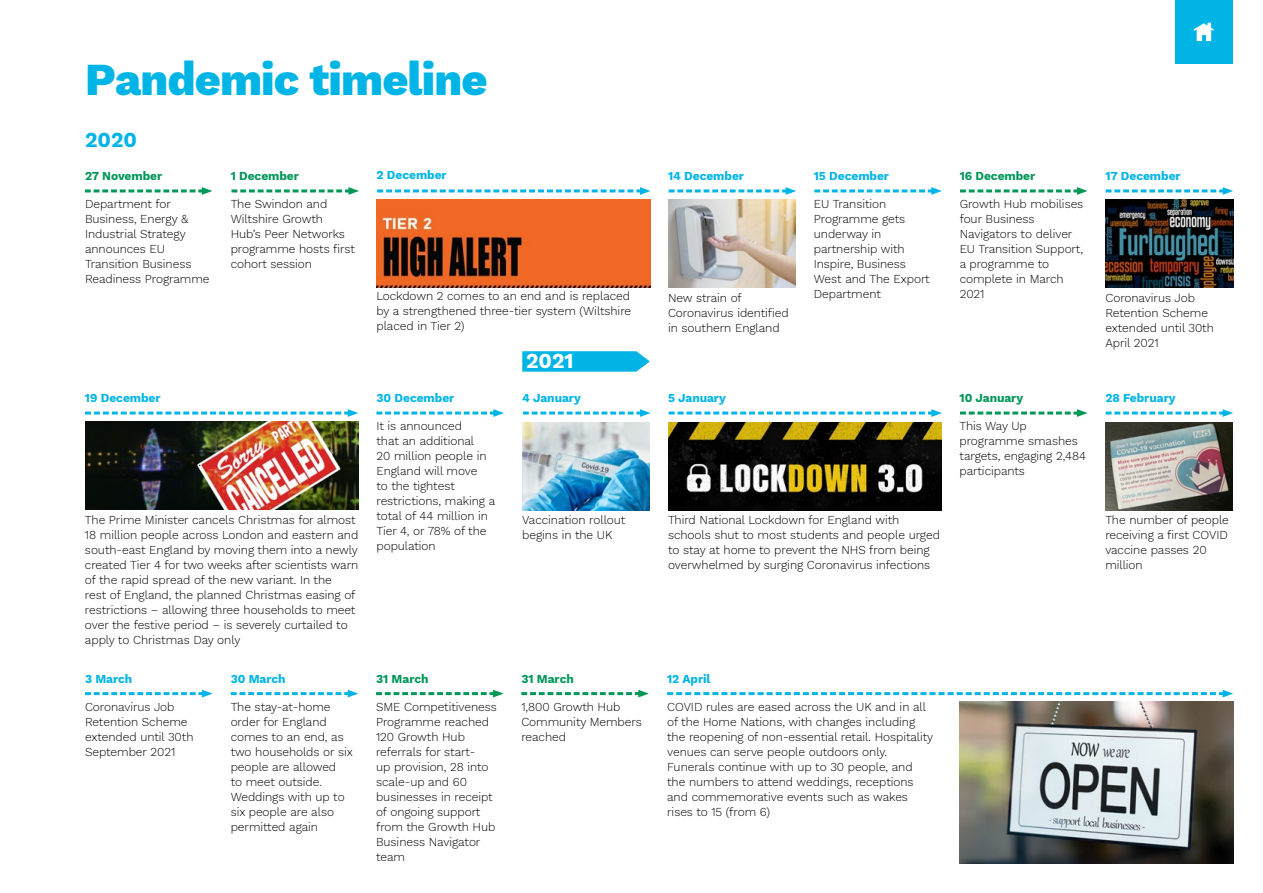
<style>
.page{position:relative;width:1263px;height:893px;background:#fff}
.page>*{position:absolute;margin:0;border:0;box-sizing:border-box;transform-origin:0 0}
.t1{font:800 45px "Work Sans";letter-spacing:-.02em;color:#00b5e5}
.t2{font:700 21px "Work Sans";color:#00b5e5}
.t3{font:700 21px "Work Sans";color:#fff}
.t4{font:300 12px/15px "Work Sans";letter-spacing:-.005em;color:#000}
.t5{font:700 12px "Work Sans";letter-spacing:-.005em;color:#00b5e5}
.t6{font:700 12px "Work Sans";letter-spacing:-.005em;color:#009758}
</style>
<div class="page">
<svg style="left:231px;top:187px;width:128px;height:8px"></svg>
<svg style="left:85px;top:187px;width:127px;height:8px"></svg>
<svg style="left:376px;top:409px;width:128px;height:8px"></svg>
<svg style="left:377px;top:187px;width:273px;height:8px"></svg>
<svg style="left:523px;top:409px;width:127px;height:8px"></svg>
<svg style="left:667px;top:690px;width:566px;height:7px"></svg>
<svg style="left:669px;top:187px;width:127px;height:8px"></svg>
<svg style="left:669px;top:409px;width:273px;height:8px"></svg>
<svg style="left:814px;top:187px;width:128px;height:8px"></svg>
<svg style="left:960px;top:409px;width:127px;height:8px"></svg>
<svg style="left:960px;top:187px;width:127px;height:8px"></svg>
<svg style="left:1106px;top:409px;width:127px;height:8px"></svg>
<svg style="left:1106px;top:187px;width:127px;height:8px"></svg>
<svg style="left:85px;top:690px;width:128px;height:7px"></svg>
<svg style="left:376px;top:690px;width:128px;height:7px"></svg>
<svg style="left:521px;top:690px;width:128px;height:7px"></svg>
<svg style="left:85px;top:409px;width:273px;height:8px"></svg>
<svg style="left:231px;top:690px;width:127px;height:7px"></svg>
<img style="left:668px;top:200px;width:128px;height:88px">
<img style="left:1105px;top:200px;width:128px;height:88px">
<img style="left:85px;top:422px;width:273px;height:88px">
<img style="left:376px;top:200px;width:274px;height:88px">
<img style="left:522px;top:422px;width:128px;height:88px">
<img style="left:1105px;top:422px;width:128px;height:88px">
<img style="left:668px;top:422px;width:273px;height:88px">
<svg style="left:522px;top:351px;width:128px;height:21px;background:#14bbe7"></svg>
<img style="left:959px;top:701px;width:275px;height:162px">
<div style="left:1176px;top:0;width:57px;height:64px;background:#00b5e5"></div>
<svg style="left:1194px;top:23px;width:20px;height:18px"></svg>
<h1 class="t1" style="left:85px;top:45px;width:404px">Pandemic timeline</h1>
<h2 class="t2" style="left:85px;top:124px;width:54px">2020</h2>
<p class="t5" style="left:376px;top:166px;width:72px">2 December</p>
<p class="t6" style="left:231px;top:167px;width:70px">1 December</p>
<p class="t4" style="left:231px;top:196px;width:126px">The Swindon and<br>Wiltshire Growth<br>Hub’s Peer Networks programme hosts first cohort session</p>
<p class="t6" style="left:85px;top:167px;width:79px">27 November</p>
<p class="t4" style="left:85px;top:196px;width:126px">Department for<br>Business, Energy &amp;<br>Industrial Strategy announces EU<br>Transition Business<br>Readiness Programme</p>
<p class="t4" style="left:376px;top:288px;width:256px;text-align:justify">Lockdown 2 comes to an end and is replaced by a strengthened three-tier system (Wiltshire placed in Tier 2)</p>
<p class="t5" style="left:85px;top:389px;width:77px">19 December</p>
<p class="t4" style="left:85px;top:512px;width:275px">The Prime Minister cancels Christmas for almost 18 million people across London and eastern and south-east England by moving them into a newly created Tier 4 for two weeks after scientists warn of the rapid spread of the new variant. In the<br>rest of England, the planned Christmas easing of restrictions – allowing three households to meet over the festive period – is severely curtailed to apply to Christmas Day only</p>
<p class="t5" style="left:85px;top:670px;width:49px">3 March</p>
<p class="t4" style="left:85px;top:699px;width:110px">Coronavirus Job<br>Retention Scheme extended until 30th<br>September 2021</p>
<p class="t5" style="left:231px;top:670px;width:57px">30 March</p>
<p class="t4" style="left:231px;top:699px;width:124px">The stay-at-home order for England comes to an end, as two households or six people are allowed<br>to meet outside.<br>Weddings with up to six people are also permitted again</p>
<p class="t5" style="left:376px;top:389px;width:79px">30 December</p>
<p class="t4" style="left:376px;top:418px;width:120px">It is announced<br>that an additional<br>20 million people in<br>England will move<br>to the tightest restrictions, making a total of 44 million in<br>Tier 4, or 78% of the population</p>
<p class="t6" style="left:376px;top:670px;width:54px">31 March</p>
<p class="t4" style="left:376px;top:699px;width:122px">SME Competitiveness<br>Programme reached<br>120 Growth Hub referrals for start-<br>up provision, 28 into scale-up and 60 businesses in receipt of ongoing support from the Growth Hub<br>Business Navigator team</p>
<h2 class="t3" style="left:526px;top:345px;width:49px">2021</h2>
<p class="t5" style="left:522px;top:389px;width:60px">4 January</p>
<p class="t4" style="left:522px;top:512px;width:105px">Vaccination rollout begins in the UK</p>
<p class="t6" style="left:521px;top:670px;width:54px">31 March</p>
<p class="t4" style="left:521px;top:699px;width:122px">1,800 Growth Hub<br>Community Members reached</p>
<p class="t5" style="left:668px;top:167px;width:77px">14 December</p>
<p class="t4" style="left:668px;top:290px;width:122px">New strain of<br>Coronavirus identified in southern England</p>
<p class="t5" style="left:668px;top:389px;width:59px">5 January</p>
<p class="t5" style="left:814px;top:167px;width:77px">15 December</p>
<p class="t4" style="left:814px;top:196px;width:117px">EU Transition<br>Programme gets underway in partnership with<br>Inspire, Business<br>West and The Export<br>Department</p>
<p class="t4" style="left:668px;top:512px;width:273px">Third National Lockdown for England with schools shut to most students and people urged to stay at home to prevent the NHS from being overwhelmed by surging Coronavirus infections</p>
<p class="t6" style="left:960px;top:167px;width:77px">16 December</p>
<p class="t4" style="left:960px;top:196px;width:125px">Growth Hub mobilises four Business<br>Navigators to deliver<br>EU Transition Support, a programme to complete in March<br>2021</p>
<p class="t6" style="left:959px;top:389px;width:65px">10 January</p>
<p class="t4" style="left:959px;top:418px;width:128px">This Way Up programme smashes targets, engaging 2,484 participants</p>
<p class="t5" style="left:1105px;top:167px;width:77px">17 December</p>
<p class="t4" style="left:1105px;top:290px;width:110px">Coronavirus Job<br>Retention Scheme extended until 30th<br>April 2021</p>
<p class="t5" style="left:1105px;top:389px;width:72px">28 February</p>
<p class="t4" style="left:1105px;top:512px;width:125px">The number of people receiving a first COVID vaccine passes 20 million</p>
<p class="t5" style="left:667px;top:670px;width:45px">12 April</p>
<p class="t4" style="left:667px;top:699px;width:268px">COVID rules are eased across the UK and in all of the Home Nations, with changes including the reopening of non-essential retail. Hospitality venues can serve people outdoors only.<br>Funerals continue with up to 30 people, and the numbers to attend weddings, receptions and commemorative events such as wakes rises to 15 (from 6)</p>
</div>
